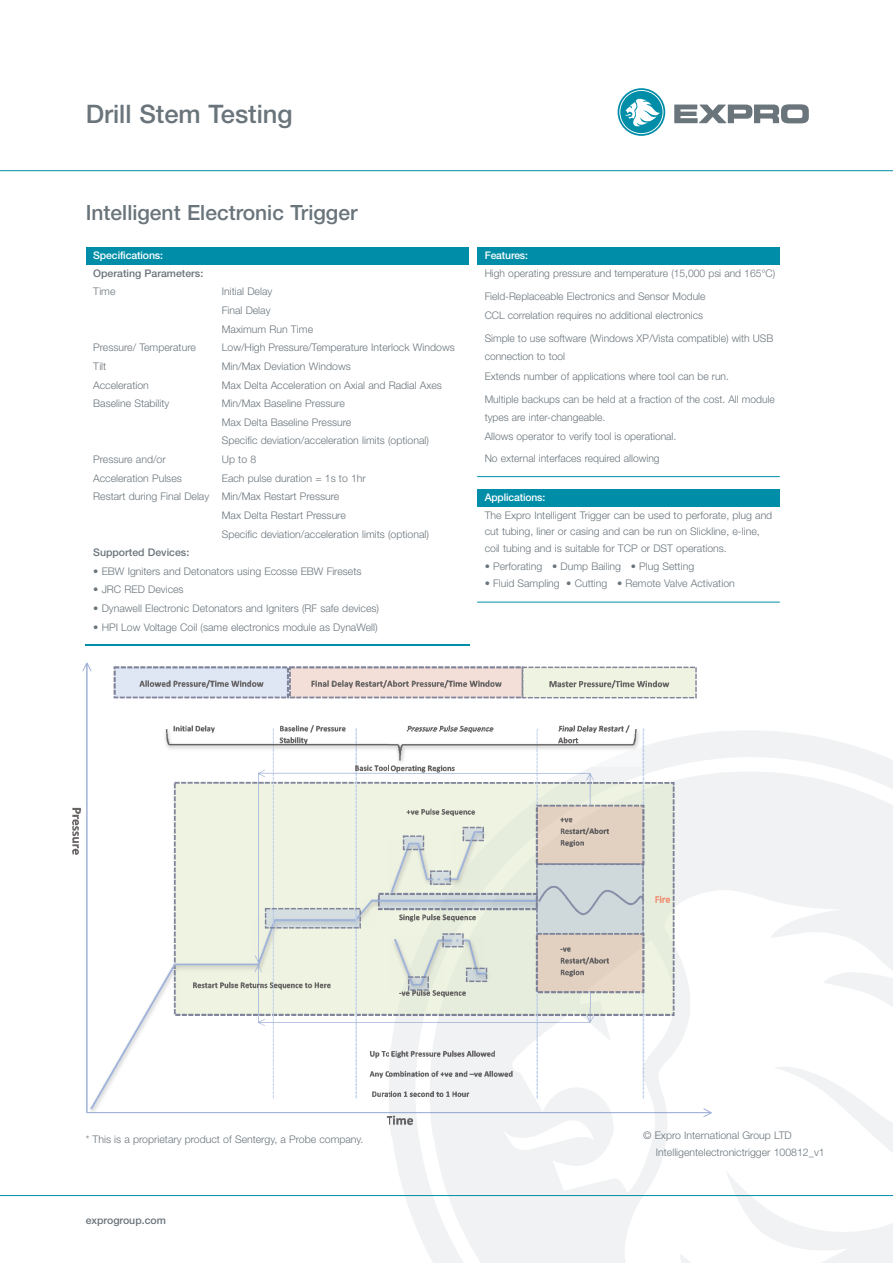
<style>
.page{position:relative;width:893px;height:1263px;background:#fff}
.page>*{position:absolute;margin:0;border:0;box-sizing:border-box;transform-origin:0 0}
.t1{font:500 25.5px "Helvetica Neue";color:#6a747b}
.t2{font:500 21px "Helvetica Neue";color:#6a747b}
.t3{font:300 10.5px/18.6px "Helvetica Neue";color:#6a747b}
.t4{font:500 10.5px "Helvetica Neue";color:#6a747b}
.t5{font:500 10.5px "Helvetica Neue";letter-spacing:-.01em;color:#fff}
</style>
<div class="page">
<svg style="left:389px;top:731px;width:503px;height:525px;fill:#f0f2f3"></svg>
<svg style="left:430px;top:771px;width:462px;height:492px"></svg>
<svg style="left:674px;top:104px;width:134px;height:19px"></svg>
<svg style="left:617px;top:88px;width:48px;height:48px"></svg>
<hr style="left:0;top:170px;width:892px;height:1px;background:#008da8">
<hr style="left:0;top:1195px;width:892px;height:1px;background:#008da8">
<div style="left:86px;top:247px;width:382px;height:17px;background:#008da8"></div>
<img style="left:72px;top:644px;width:625px;height:474px">
<img style="left:389px;top:730px;width:335px;height:406px">
<img style="left:86px;top:645px;width:383px;height:1px">
<div style="left:477px;top:247px;width:302px;height:17px;background:#008da8"></div>
<hr style="left:477px;top:476px;width:302px;height:1px;background:#008da8">
<div style="left:477px;top:489px;width:302px;height:17px;background:#008da8"></div>
<hr style="left:477px;top:602px;width:302px;height:1px;background:#008da8">
<h1 class="t1" style="left:86px;top:105px;width:208px">Drill Stem Testing</h1>
<h2 class="t2" style="left:86px;top:205px;width:273px">Intelligent Electronic Trigger</h2>
<p class="t5" style="left:93px;top:251px;width:71px">Specifications:</p>
<p class="t4" style="left:93px;top:269px;width:111px">Operating Parameters:</p>
<p class="t3" style="left:93px;top:283px;width:24px">Time</p>
<p class="t3" style="left:222px;top:283px;width:93px">Initial Delay<br>Final Delay<br>Maximum Run Time</p>
<p class="t3" style="left:93px;top:339px;width:104px">Pressure/ Temperature</p>
<p class="t3" style="left:222px;top:339px;width:234px">Low/High Pressure/Temperature Interlock Windows</p>
<p class="t3" style="left:93px;top:358px;width:15px">Tilt</p>
<p class="t3" style="left:222px;top:358px;width:130px">Min/Max Deviation Windows</p>
<p class="t3" style="left:93px;top:376px;width:57px">Acceleration</p>
<p class="t3" style="left:222px;top:376px;width:222px">Max Delta Acceleration on Axial and Radial Axes</p>
<p class="t3" style="left:93px;top:395px;width:78px">Baseline Stability</p>
<p class="t3" style="left:222px;top:395px;width:208px">Min/Max Baseline Pressure<br>Max Delta Baseline Pressure<br>Specific deviation/acceleration limits (optional)</p>
<p class="t3" style="left:93px;top:451px;width:74px">Pressure and/or</p>
<p class="t3" style="left:222px;top:451px;width:36px">Up to 8</p>
<p class="t3" style="left:93px;top:470px;width:90px">Acceleration Pulses</p>
<p class="t3" style="left:222px;top:470px;width:145px">Each pulse duration = 1s to 1hr</p>
<p class="t3" style="left:93px;top:488px;width:247px">Restart during Final Delay Min/Max Restart Pressure</p>
<p class="t3" style="left:222px;top:507px;width:125px">Max Delta Restart Pressure</p>
<p class="t3" style="left:222px;top:525px;width:208px">Specific deviation/acceleration limits (optional)</p>
<p class="t4" style="left:93px;top:549px;width:97px">Supported Devices:</p>
<p class="t3" style="left:93px;top:563px;width:270px">• EBW Igniters and Detonators using Ecosse EBW Firesets</p>
<p class="t3" style="left:93px;top:581px;width:92px">• JRC RED Devices</p>
<p class="t3" style="left:93px;top:600px;width:287px">• Dynawell Electronic Detonators and Igniters (RF safe devices)</p>
<p class="t3" style="left:93px;top:619px;width:286px">• HPI Low Voltage Coil (same electronics module as DynaWell)</p>
<p class="t5" style="left:484px;top:251px;width:45px">Features:</p>
<p class="t3" style="left:484px;top:265px;width:292px">High operating pressure and temperature (15,000 psi and 165°C)</p>
<p class="t3" style="left:484px;top:288px;width:222px;line-height:19.2px">Field-Replaceable Electronics and Sensor Module<br>CCL correlation requires no additional electronics</p>
<p class="t3" style="left:484px;top:330px;width:290px;line-height:18px">Simple to use software (Windows XP/Vista compatible) with USB connection to tool</p>
<p class="t3" style="left:484px;top:368px;width:246px">Extends number of applications where tool can be run.</p>
<p class="t3" style="left:484px;top:391px;width:291px;line-height:18px">Multiple backups can be held at a fraction of the cost. All module types are inter-changeable.</p>
<p class="t3" style="left:484px;top:426px;width:193px;line-height:22.2px">Allows operator to verify tool is operational.<br>No external interfaces required allowing</p>
<p class="t5" style="left:484px;top:493px;width:62px">Applications:</p>
<p class="t3" style="left:484px;top:507px;width:289px;line-height:16.5px">The Expro Intelligent Trigger can be used to perforate, plug and cut tubing, liner or casing and can be run on Slickline, e-line, coil tubing and is suitable for TCP or DST operations.</p>
<p class="t3" style="left:484px;top:558px;width:211px">• Perforating • Dump Bailing • Plug Setting</p>
<p class="t3" style="left:484px;top:575px;width:251px">• Fluid Sampling • Cutting • Remote Valve Activation</p>
<p class="t3" style="left:86px;top:1131px;width:279px">* This is a proprietary product of Sentergy, a Probe company.</p>
<p class="t4" style="left:86px;top:1216px;width:82px">exprogroup.com</p>
<p class="t3" style="left:655px;top:1128px;width:170px;line-height:16.5px;text-indent:-13px">© Expro International Group LTD<br>Intelligentelectronictrigger 100812_v1</p>
</div>
